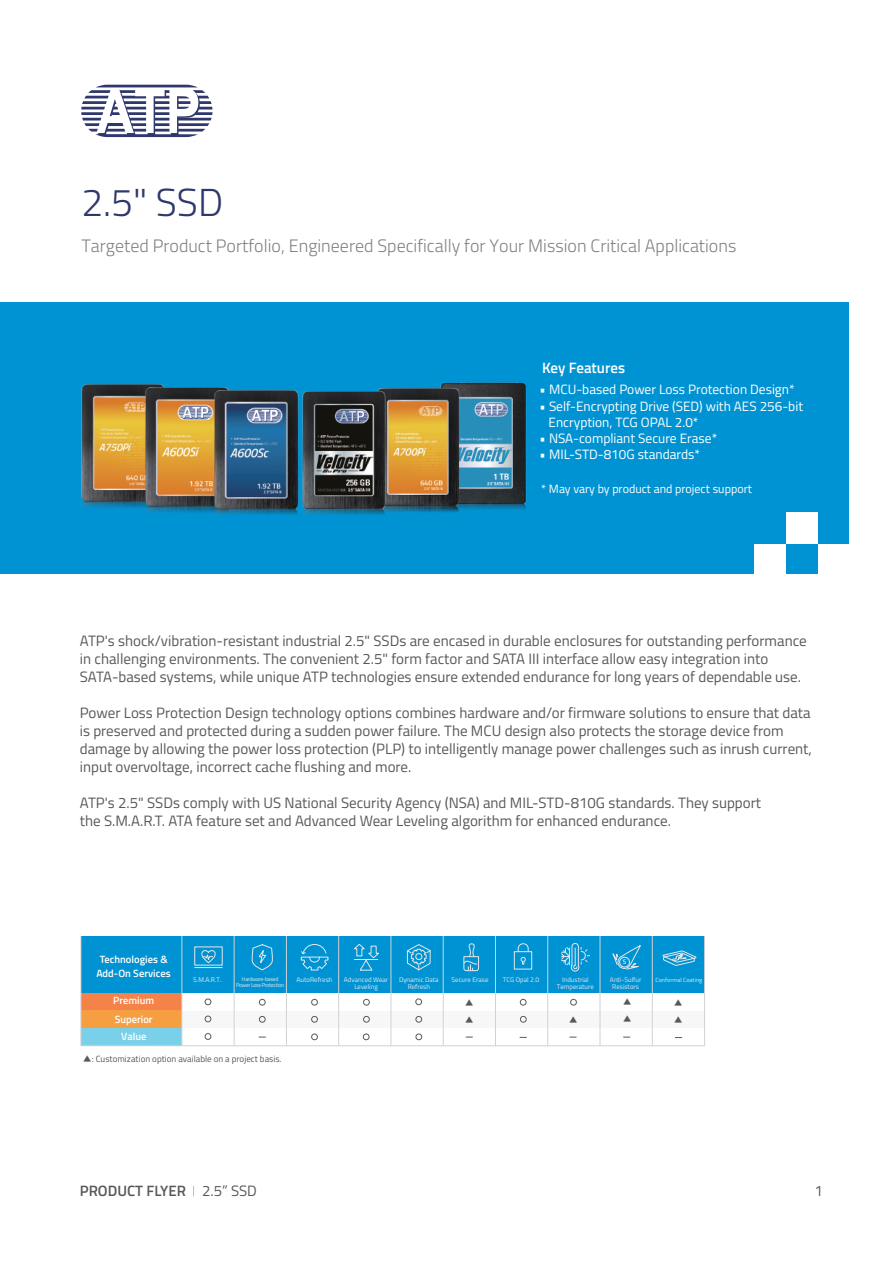
<style>
.page{position:relative;width:893px;height:1263px;background:#fff}
.page>*{position:absolute;margin:0;border:0;box-sizing:border-box;transform-origin:0 0}
.t1{font:300 39px "Titillium Web";color:#2f386c}
.t2{font:300 18px "Titillium Web";color:#808285}
.t3{font:15px/18px "Titillium Web";color:#57585a}
.t4{font:600 15px "Titillium Web";color:#57585a}
.t5{font:600 15px "Titillium Web";color:#fff}
.t6{font:13.5px/16.2px "Titillium Web";color:#fff}
.t7{font:12px "Titillium Web";color:#fff}
.t8{font:600 10.5px/13.5px "Titillium Web";color:#fff;text-align:center}
.t9{font:9px "Titillium Web";color:#57585a}
.t10{font:300 9px/17.1px "Adobe Ming Std";color:#57585a}
.t11{font:6.75px/6.8px "Titillium Web";color:#e6e7e9;text-align:center}
.t12{font:600 6.6px "Titillium Web";color:#e6e7e9}
.t13{font:6px "Titillium Web";color:#e6e7e9}
.t14{font:5.7px/5.7px "Titillium Web";letter-spacing:-.05em;color:#e6e7e9;text-align:center}
.s1{font-family:"Adobe Ming Std";font-weight:300}
.s2{font-weight:400}
</style>
<div class="page">
<div style="left:0;top:302px;width:848px;height:272px;background:#0093d3"></div>
<div style="left:786px;top:512px;width:32px;height:32px;background:#fff"></div>
<div style="left:754px;top:544px;width:32px;height:32px;background:#fff"></div>
<div style="left:818px;top:544px;width:32px;height:32px;background:#fff"></div>
<img style="left:440px;top:382px;width:87px;height:128px">
<svg style="left:81px;top:85px;width:131px;height:52px"></svg>
<img style="left:379px;top:386px;width:83px;height:126px">
<img style="left:81px;top:384px;width:83px;height:124px">
<img style="left:142px;top:386px;width:86px;height:127px">
<div style="left:81px;top:993px;width:101px;height:18px;background:#f58349"></div>
<div style="left:81px;top:1010px;width:101px;height:18px;background:#f69f42"></div>
<div style="left:81px;top:936px;width:624px;height:57px;background:#0093d3"></div>
<div style="left:182px;top:1010px;width:523px;height:18px;background:#f7f7f8"></div>
<div style="left:81px;top:1028px;width:101px;height:18px;background:#79d0e8"></div>
<div style="left:182px;top:993px;width:523px;height:18px;background:#fff"></div>
<hr style="left:80px;top:936px;width:1px;height:110px;background:#d1d2d4">
<hr style="left:181px;top:936px;width:1px;height:110px;background:#d1d2d4">
<hr style="left:234px;top:936px;width:1px;height:110px;background:#d1d2d4">
<hr style="left:286px;top:936px;width:1px;height:110px;background:#d1d2d4">
<hr style="left:338px;top:936px;width:1px;height:110px;background:#d1d2d4">
<hr style="left:391px;top:936px;width:1px;height:110px;background:#d1d2d4">
<hr style="left:443px;top:936px;width:1px;height:110px;background:#d1d2d4">
<hr style="left:495px;top:936px;width:1px;height:110px;background:#d1d2d4">
<hr style="left:547px;top:936px;width:1px;height:110px;background:#d1d2d4">
<hr style="left:600px;top:936px;width:1px;height:110px;background:#d1d2d4">
<hr style="left:652px;top:936px;width:1px;height:110px;background:#d1d2d4">
<hr style="left:704px;top:936px;width:1px;height:110px;background:#d1d2d4">
<hr style="left:81px;top:1045px;width:624px;height:1px;background:#d1d2d4">
<div style="left:259px;top:999px;width:7px;height:6px;border:1px solid #57585a;border-radius:50%"></div>
<div style="left:311px;top:999px;width:7px;height:6px;border:1px solid #57585a;border-radius:50%"></div>
<div style="left:363px;top:999px;width:7px;height:6px;border:1px solid #57585a;border-radius:50%"></div>
<div style="left:259px;top:1016px;width:7px;height:6px;border:1px solid #57585a;border-radius:50%"></div>
<div style="left:311px;top:1016px;width:7px;height:6px;border:1px solid #57585a;border-radius:50%"></div>
<div style="left:363px;top:1016px;width:7px;height:6px;border:1px solid #57585a;border-radius:50%"></div>
<div style="left:415px;top:1016px;width:7px;height:6px;border:1px solid #57585a;border-radius:50%"></div>
<div style="left:311px;top:1033px;width:7px;height:7px;border:1px solid #57585a;border-radius:50%"></div>
<div style="left:205px;top:998px;width:6px;height:7px;border:1px solid #57585a;border-radius:50%"></div>
<svg style="left:205px;top:1016px;width:6px;height:6px"></svg>
<div style="left:205px;top:1033px;width:6px;height:7px;border:1px solid #57585a;border-radius:50%"></div>
<div style="left:363px;top:1033px;width:6px;height:7px;border:1px solid #57585a;border-radius:50%"></div>
<div style="left:416px;top:1033px;width:6px;height:7px;border:1px solid #57585a;border-radius:50%"></div>
<svg style="left:520px;top:999px;width:6px;height:6px"></svg>
<div style="left:570px;top:999px;width:7px;height:6px;border:1px solid #57585a;border-radius:50%"></div>
<svg style="left:463px;top:943px;width:16px;height:28px"></svg>
<svg style="left:561px;top:943px;width:29px;height:29px"></svg>
<svg style="left:300px;top:944px;width:29px;height:27px"></svg>
<svg style="left:251px;top:944px;width:22px;height:27px"></svg>
<svg style="left:354px;top:944px;width:25px;height:27px"></svg>
<svg style="left:406px;top:944px;width:25px;height:27px"></svg>
<div style="left:194px;top:946px;width:29px;height:19px;border:1px solid #e6e7e9"></div>
<svg style="left:195px;top:949px;width:27px;height:19px"></svg>
<svg style="left:612px;top:945px;width:29px;height:25px"></svg>
<svg style="left:662px;top:950px;width:35px;height:16px"></svg>
<div style="left:514px;top:951px;width:18px;height:18px;border:1px solid #e6e7e9"></div>
<svg style="left:517px;top:943px;width:12px;height:22px"></svg>
<div style="left:415px;top:998px;width:7px;height:7px;border:1px solid #57585a;border-radius:50%"></div>
<div style="left:520px;top:1016px;width:7px;height:6px;border:1px solid #57585a;border-radius:50%"></div>
<img style="left:212px;top:389px;width:176px;height:126px">
<h1 class="t1" style="left:81px;top:174px;width:143px">2.5" SSD</h1>
<p class="t2" style="left:81px;top:233px;width:657px">Targeted Product Portfolio, Engineered Specifically for Your Mission Critical Applications</p>
<p class="t5" style="left:542px;top:357px;width:85px">Key Features</p>
<p class="t6" style="left:540px;top:381px;width:257px">• MCU-based Power Loss Protection Design*</p>
<p class="t6" style="left:549px;top:397px;width:256px;text-indent:-9px">• Self-Encrypting Drive (SED) with AES 256-bit<br>Encryption, TCG OPAL 2.0*</p>
<p class="t6" style="left:540px;top:430px;width:179px">• NSA-compliant Secure Erase*</p>
<p class="t6" style="left:540px;top:446px;width:162px">• MIL-STD-810G standards*</p>
<p class="t7" style="left:541px;top:480px;width:212px">* May vary by product and project support</p>
<p class="t3" style="left:80px;top:631px;width:728px">ATP's shock/vibration-resistant industrial 2.5" SSDs are encased in durable enclosures for outstanding performance in challenging environments. The convenient 2.5" form factor and SATA III interface allow easy integration into<br>SATA-based systems, while unique ATP technologies ensure extended endurance for long years of dependable use.</p>
<p class="t3" style="left:80px;top:703px;width:733px">Power Loss Protection Design technology options combines hardware and/or firmware solutions to ensure that data is preserved and protected during a sudden power failure. The MCU design also protects the storage device from damage by allowing the power loss protection (PLP) to intelligently manage power challenges such as inrush current, input overvoltage, incorrect cache flushing and more.</p>
<p class="t3" style="left:80px;top:793px;width:683px">ATP's 2.5" SSDs comply with US National Security Agency (NSA) and MIL-STD-810G standards. They support the S.M.A.R.T. ATA feature set and Advanced Wear Leveling algorithm for enhanced endurance.</p>
<p class="t8" style="left:96px;top:952px;width:76px">Technologies &amp;<br>Add-On Services</p>
<p class="t8" style="left:113px;top:991px;width:43px;line-height:18.3px;text-align:left">Premium<br>Superior</p>
<p class="t8" style="left:121px;top:1029px;width:27px">Value</p>
<p class="t12" style="left:623px;top:957px;width:5px">S</p>
<p class="t11" style="left:193px;top:976px;width:30px">S.M.A.R.T.</p>
<p class="t14" style="left:236px;top:976px;width:49px">Hardware-based<br>Power Loss Protection</p>
<p class="t11" style="left:344px;top:976px;width:46px">Advanced Wear<br>Leveling</p>
<p class="t11" style="left:297px;top:976px;width:37px">AutoRefresh</p>
<p class="t11" style="left:399px;top:976px;width:41px">Dynamic Data<br>Refresh</p>
<p class="t11" style="left:452px;top:976px;width:38px">Secure Erase</p>
<p class="t11" style="left:557px;top:976px;width:38px">Industrial<br>Temperature</p>
<p class="t11" style="left:610px;top:976px;width:33px">Anti-Sulfur<br>Resistors</p>
<p class="t11" style="left:503px;top:976px;width:38px">TCG Opal 2.0</p>
<p class="t13" style="left:655px;top:975px;width:48px">Conformal Coating</p>
<p class="t10" style="left:623px;top:993px;width:10px">▲ ▲</p>
<p class="t10" style="left:465px;top:993px;width:10px">▲</p>
<p class="t10" style="left:674px;top:993px;width:10px">▲</p>
<p class="t10" style="left:465px;top:1010px;width:10px">▲</p>
<p class="t10" style="left:674px;top:1010px;width:10px">▲</p>
<p class="t10" style="left:569px;top:1010px;width:10px">▲</p>
<p class="t9" style="left:83px;top:1052px;width:200px"><span class="s1">▲</span>: Customization option available on a project basis.</p>
<p class="t4" style="left:80px;top:1180px;width:179px">PRODUCT FLYER <span class="s2">2.5” SSD</span></p>
<p class="t3" style="left:815px;top:1181px;width:10px">1</p>
</div>
